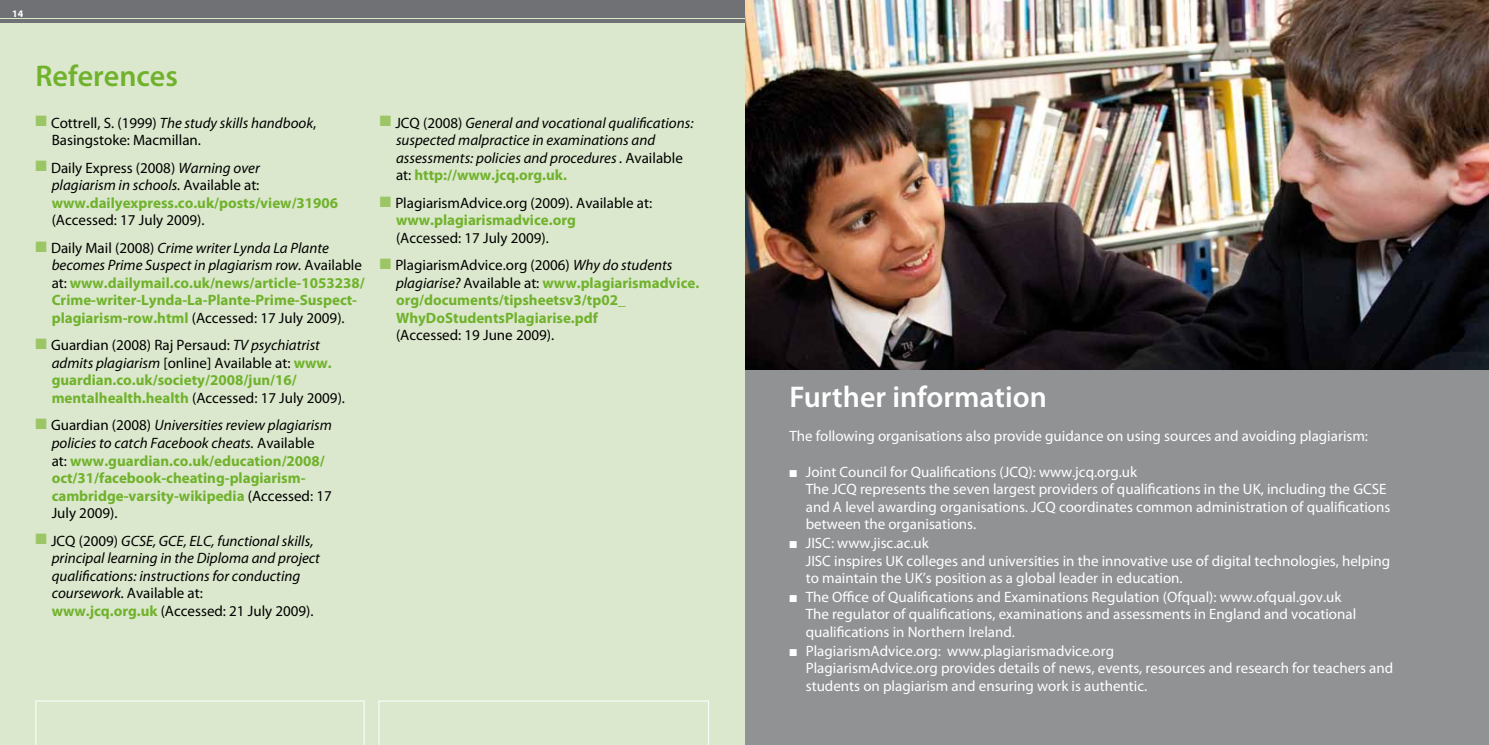
<style>
.page{position:relative;width:1489px;height:745px;background:#fff}
.page>*{position:absolute;margin:0;border:0;box-sizing:border-box;transform-origin:0 0}
.t1{font:600 30px "Myriad Pro";color:#fff}
.t2{font:600 30px "Myriad Pro";color:#70b22c}
.t3{font:15px/17.5px "Myriad Pro";color:#fff}
.t4{font:700 15px/17.5px "Myriad Pro";color:#70b22c}
.t5{font:15px/17.5px "Myriad Pro";color:#000}
.t6{font:italic 15px/17.5px "Myriad Pro";color:#000}
.t7{font:700 10px "Myriad Pro";color:#fff}
.s1{color:#9cc565}
.s2{font-style:italic}
.s3{font-weight:400;color:#000}
.s4{font-weight:400;font-style:italic;color:#000}
.s5{font-weight:700;color:#70b22c}
.s6{font-style:normal}
.s7{font-weight:700;font-style:normal;color:#70b22c}
</style>
<div class="page">
<img style="left:744px;top:0;width:744px;height:370px">
<div style="left:744px;top:370px;width:744px;height:374px;background:#909294"></div>
<div style="left:0;top:0;width:744px;height:744px;background:#dbe8cd"></div>
<div style="left:0;top:0;width:744px;height:17px;background:#707175"></div>
<hr style="left:0;top:20px;width:744px;height:3px;background:#707175">
<svg style="left:35px;top:700px;width:329px;height:44px"></svg>
<svg style="left:378px;top:700px;width:331px;height:44px"></svg>
<p class="t7" style="left:12px;top:7px;width:13px">14</p>
<h1 class="t2" style="left:35px;top:57px;width:144px">References</h1>
<p class="t5" style="left:52px;top:113px;width:266px;text-indent:-16px"><span class="s1">■</span> Cottrell, S. (1999) <span class="s2">The study skills handbook</span>,<br>Basingstoke: Macmillan.</p>
<p class="t4" style="left:52px;top:158px;width:288px;text-indent:-16px"><span class="s1">■</span> <span class="s3">Daily Express (2008)</span> <span class="s4">Warning over<br>plagiarism in schools.</span> <span class="s3">Available at: </span>www.dailyexpress.co.uk/posts/view/31906</p>
<p class="t5" style="left:52px;top:211px;width:154px">(Accessed: 17 July 2009).</p>
<p class="t4" style="left:52px;top:238px;width:314px;text-indent:-16px"><span class="s1">■</span> <span class="s3">Daily Mail (2008)</span> <span class="s4">Crime writer Lynda La Plante becomes Prime Suspect in plagiarism row.</span> <span class="s3">Available at:</span> www.dailymail.co.uk/news/article-1053238/ Crime-writer-Lynda-La-Plante-Prime-Suspect&shy;plagiarism-row.html <span class="s3">(Accessed: 17 July 2009).</span></p>
<p class="t5" style="left:52px;top:336px;width:295px;text-indent:-16px"><span class="s1">■</span> Guardian (2008) Raj Persaud: <span class="s2">TV psychiatrist admits plagiarism</span> [online] Available at: <span class="s5">www. guardian.co.uk/society/2008/jun/16/ mentalhealth.health</span> (Accessed: 17 July 2009).</p>
<p class="t4" style="left:52px;top:416px;width:282px;text-indent:-16px"><span class="s1">■</span> <span class="s3">Guardian (2008)</span> <span class="s4">Universities review plagiarism policies to catch Facebook cheats.</span> <span class="s3">Available at:</span> www.guardian.co.uk/education/2008/ oct/31/facebook-cheating-plagiarism&shy;cambridge-varsity-wikipedia <span class="s3">(Accessed: 17<br>July 2009).</span></p>
<p class="t6" style="left:52px;top:531px;width:270px;text-indent:-16px"><span class="s1">■</span> <span class="s6">JCQ (2009)</span> GCSE, GCE, ELC, functional skills, principal learning in the Diploma and project qualifications: instructions for conducting coursework. <span class="s6">Available at:<br></span><span class="s7">www.jcq.org.uk</span> <span class="s6">(Accessed: 21 July 2009).</span></p>
<p class="t6" style="left:396px;top:113px;width:299px;text-indent:-16px"><span class="s1">■</span> <span class="s6">JCQ (2008)</span> General and vocational qualifications: suspected malpractice in examinations and assessments: policies and procedures . <span class="s6">Available at:</span> <span class="s7">http://www.jcq.org.uk.</span></p>
<p class="t5" style="left:396px;top:194px;width:258px;text-indent:-16px"><span class="s1">■</span> PlagiarismAdvice.org (2009). Available at: <span class="s5">www.plagiarismadvice.org</span></p>
<p class="t5" style="left:396px;top:229px;width:154px">(Accessed: 17 July 2009).</p>
<p class="t4" style="left:396px;top:256px;width:305px;text-indent:-16px"><span class="s1">■</span> <span class="s3">PlagiarismAdvice.org (2006)</span> <span class="s4">Why do students plagiarise?</span> <span class="s3">Available at:</span> www.plagiarismadvice. org/documents/tipsheetsv3/tp02_ WhyDoStudentsPlagiarise.pdf</p>
<p class="t5" style="left:396px;top:326px;width:160px">(Accessed: 19 June 2009).</p>
<h1 class="t1" style="left:789px;top:377px;width:259px">Further information</h1>
<p class="t3" style="left:789px;top:426px;width:580px">The following organisations also provide guidance on using sources and avoiding plagiarism:</p>
<p class="t3" style="left:805px;top:462px;width:586px;text-indent:-16px">■ Joint Council for Qualifications (JCQ): www.jcq.org.uk<br>The JCQ represents the seven largest providers of qualifications in the UK, including the GCSE and A level awarding organisations. JCQ coordinates common administration of qualifications between the organisations.</p>
<p class="t3" style="left:805px;top:533px;width:586px;text-indent:-16px">■ JISC: www.jisc.ac.uk<br>JISC inspires UK colleges and universities in the innovative use of digital technologies, helping to maintain the UK’s position as a global leader in education.</p>
<p class="t3" style="left:805px;top:587px;width:552px;text-indent:-16px">■ The Office of Qualifications and Examinations Regulation (Ofqual): www.ofqual.gov.uk<br>The regulator of qualifications, examinations and assessments in England and vocational qualifications in Northern Ireland.</p>
<p class="t3" style="left:805px;top:641px;width:589px;text-indent:-16px">■ PlagiarismAdvice.org: www.plagiarismadvice.org<br>PlagiarismAdvice.org provides details of news, events, resources and research for teachers and students on plagiarism and ensuring work is authentic.</p>
</div>
